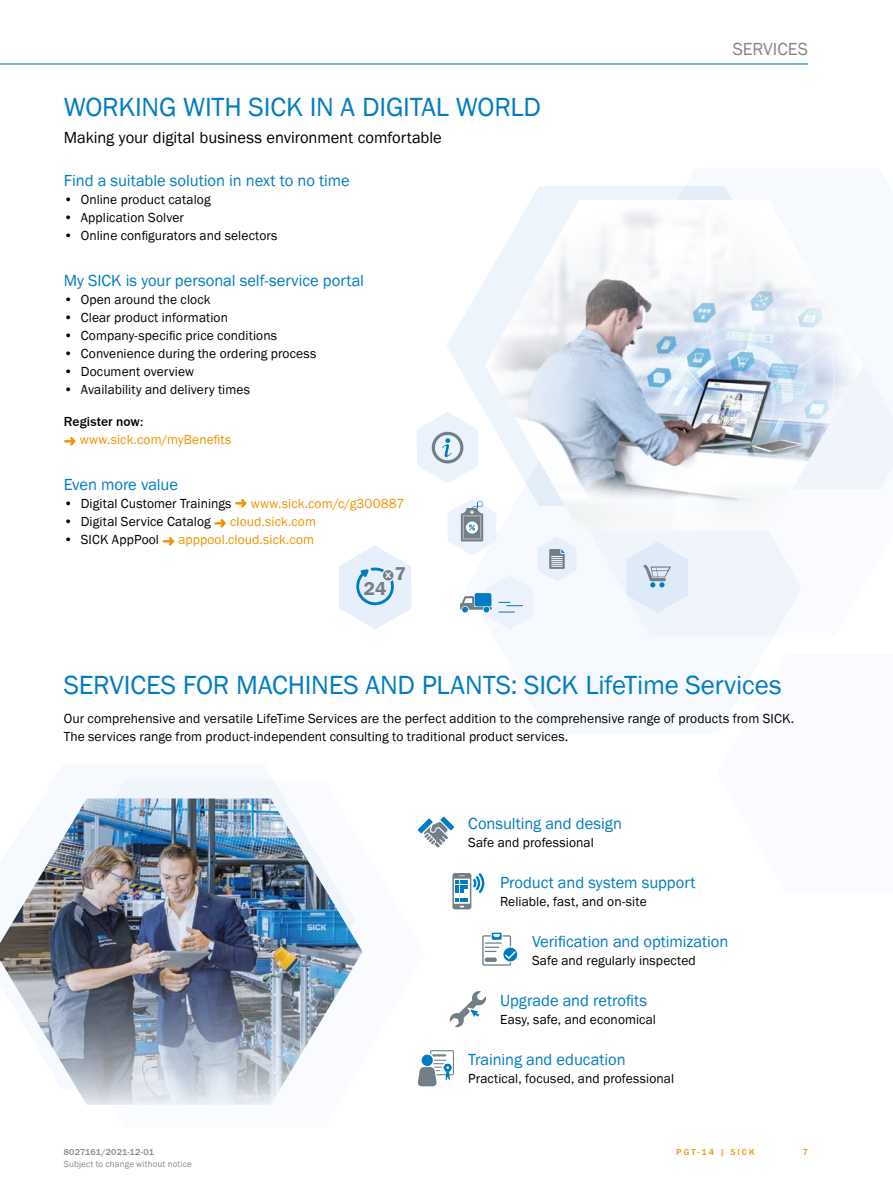
<style>
.page{position:relative;width:893px;height:1188px;background:#fff}
.page>*{position:absolute;margin:0;border:0;box-sizing:border-box;transform-origin:0 0}
.t1{font:27px "SICK Franklin";letter-spacing:-.01em;color:#007cc2}
.t2{font:700 19.35px "SICK Franklin";color:#737f86}
.t3{font:18px "SICK Franklin";letter-spacing:-.005em;color:#878787}
.t4{font:16.5px "SICK Franklin";letter-spacing:-.005em;color:#007cc2}
.t5{font:16.5px "SICK Franklin";letter-spacing:-.005em;color:#000}
.t6{font:13.5px/17.9px "SICK Franklin";letter-spacing:.005em;color:#000}
.t7{font:13.5px "SICK Franklin";letter-spacing:.005em;color:#f39200}
.t8{font:500 13.5px "SICK Franklin";letter-spacing:.005em;color:#000}
.t9{font:9px "SICK Franklin";letter-spacing:.02em;color:#878787}
.t10{font:500 9px "SICK Franklin";letter-spacing:.015em;color:#878787}
.t11{font:500 9px "SICK Franklin";letter-spacing:.225em;color:#f39200}
</style>
<div class="page">
<hr style="left:0;top:63px;width:808px;height:2px;background:#007cc2">
<svg style="left:576px;top:365px;width:317px;height:271px;fill:#f6f9fd"></svg>
<svg style="left:447px;top:186px;width:285px;height:226px"></svg>
<img style="left:485px;top:200px;width:378px;height:331px">
<svg style="left:425px;top:817px;width:29px;height:31px"></svg>
<svg style="left:452px;top:873px;width:32px;height:36px"></svg>
<svg style="left:482px;top:933px;width:35px;height:33px"></svg>
<svg style="left:450px;top:991px;width:36px;height:36px"></svg>
<svg style="left:425px;top:1050px;width:29px;height:36px"></svg>
<svg style="left:417px;top:412px;width:61px;height:71px"></svg>
<svg style="left:448px;top:499px;width:128px;height:130px"></svg>
<svg style="left:339px;top:546px;width:72px;height:83px"></svg>
<svg style="left:626px;top:542px;width:62px;height:71px"></svg>
<svg style="left:86px;top:780px;width:339px;height:307px"></svg>
<img style="left:0;top:799px;width:362px;height:306px">
<h1 class="t1" style="left:64px;top:90px;width:479px">WORKING WITH SICK IN A DIGITAL WORLD</h1>
<p class="t5" style="left:64px;top:128px;width:379px">Making your digital business environment comfortable</p>
<p class="t4" style="left:64px;top:170px;width:287px">Find a suitable solution in next to no time</p>
<p class="t6" style="left:64px;top:191px;width:148px">• Online product catalog</p>
<p class="t6" style="left:64px;top:209px;width:122px">• Application Solver</p>
<p class="t6" style="left:64px;top:227px;width:215px">• Online configurators and selectors</p>
<p class="t4" style="left:64px;top:271px;width:302px">My SICK is your personal self-service portal</p>
<p class="t6" style="left:64px;top:291px;width:148px">• Open around the clock</p>
<p class="t6" style="left:64px;top:309px;width:166px">• Clear product information</p>
<p class="t6" style="left:64px;top:327px;width:215px">• Company-specific price conditions</p>
<p class="t6" style="left:64px;top:345px;width:254px">• Convenience during the ordering process</p>
<p class="t6" style="left:64px;top:363px;width:132px">• Document overview</p>
<p class="t6" style="left:64px;top:381px;width:188px">• Availability and delivery times</p>
<p class="t8" style="left:64px;top:413px;width:81px">Register now:</p>
<p class="t7" style="left:80px;top:431px;width:153px">www.sick.com/myBenefits</p>
<p class="t4" style="left:64px;top:475px;width:116px">Even more value</p>
<p class="t6" style="left:64px;top:495px;width:169px">• Digital Customer Trainings</p>
<p class="t7" style="left:251px;top:495px;width:155px">www.sick.com/c/g300887</p>
<p class="t6" style="left:64px;top:513px;width:149px">• Digital Service Catalog</p>
<p class="t7" style="left:230px;top:513px;width:87px">cloud.sick.com</p>
<p class="t6" style="left:64px;top:531px;width:97px">• SICK AppPool</p>
<p class="t7" style="left:178px;top:531px;width:137px">apppool.cloud.sick.com</p>
<h2 class="t2" style="left:364px;top:577px;width:24px">24</h2>
<h2 class="t2" style="left:395px;top:562px;width:13px">7</h2>
<h3 class="t3" style="left:733px;top:38px;width:77px">SERVICES</h3>
<h1 class="t1" style="left:64px;top:668px;width:719px">SERVICES FOR MACHINES AND PLANTS: SICK LifeTime Services</h1>
<p class="t6" style="left:64px;top:710px;width:732px">Our comprehensive and versatile LifeTime Services are the perfect addition to the comprehensive range of products from SICK.<br>The services range from product-independent consulting to traditional product services.</p>
<p class="t4" style="left:468px;top:813px;width:155px">Consulting and design</p>
<p class="t6" style="left:468px;top:834px;width:127px">Safe and professional</p>
<p class="t4" style="left:500px;top:872px;width:197px">Product and system support</p>
<p class="t6" style="left:500px;top:893px;width:148px">Reliable, fast, and on-site</p>
<p class="t4" style="left:532px;top:931px;width:198px">Verification and optimization</p>
<p class="t6" style="left:532px;top:952px;width:165px">Safe and regularly inspected</p>
<p class="t4" style="left:500px;top:990px;width:149px">Upgrade and retrofits</p>
<p class="t6" style="left:500px;top:1011px;width:157px">Easy, safe, and economical</p>
<p class="t4" style="left:468px;top:1050px;width:159px">Training and education</p>
<p class="t6" style="left:468px;top:1070px;width:207px">Practical, focused, and professional</p>
<p class="t10" style="left:64px;top:1146px;width:92px">8027161/2021-12-01</p>
<p class="t11" style="left:676px;top:1146px;width:80px">PGT-14 | SICK</p>
<p class="t9" style="left:64px;top:1159px;width:130px">Subject to change without notice</p>
<p class="t11" style="left:803px;top:1146px;width:7px">7</p>
</div>
